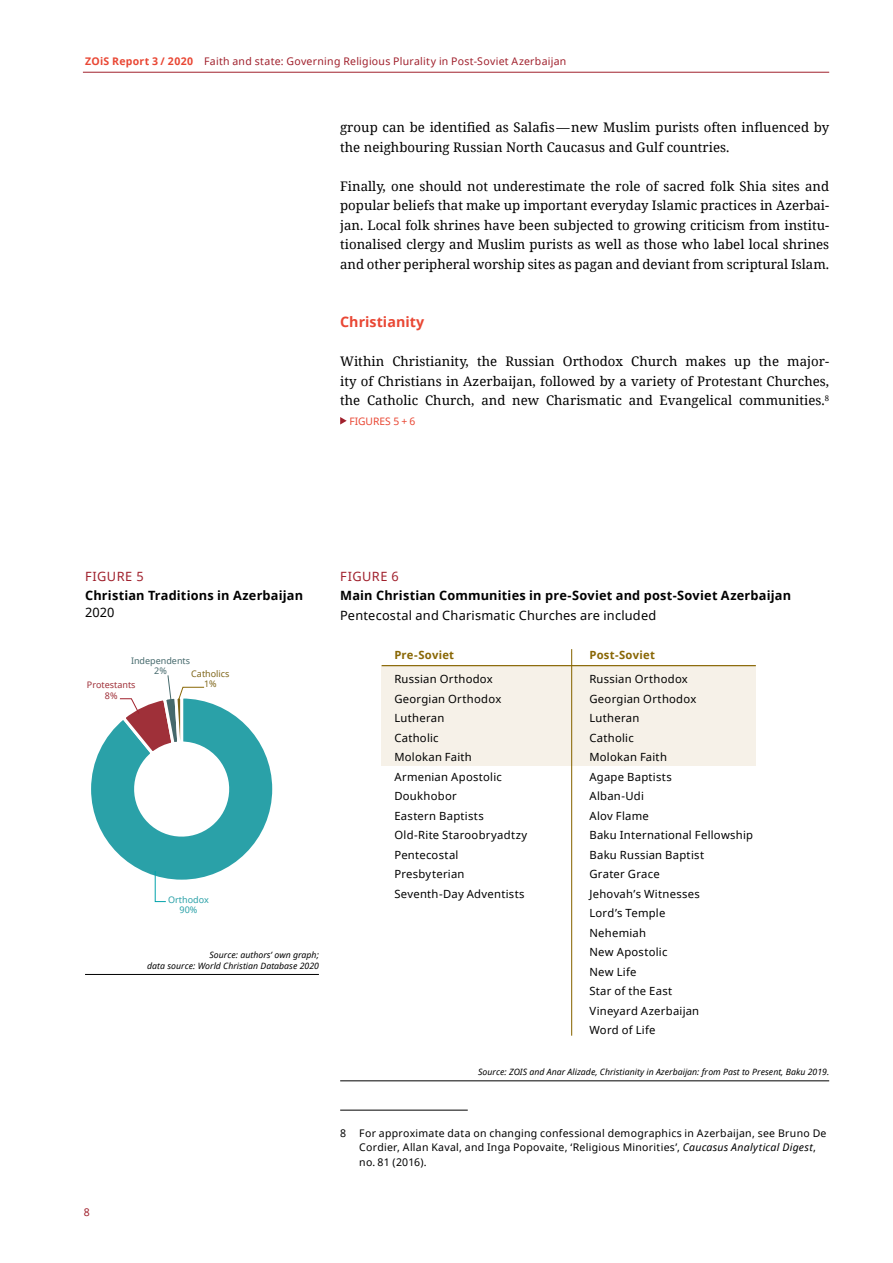
<style>
.page{position:relative;width:893px;height:1263px;background:#fff}
.page>*{position:absolute;margin:0;border:0;box-sizing:border-box;transform-origin:0 0}
.Headline_2{font:700 14.25px "Noto Sans";letter-spacing:.005em;color:#e94734}
.Fließtext{font:13.2px/19.5px "Noto Serif";letter-spacing:.005em;color:#000;text-align:justify}
.Grafik_Headline{font:700 12.75px/17.2px "Noto Sans";letter-spacing:.015em;color:#000}
.Grafik_Headline-2{font:12.75px "Noto Sans";letter-spacing:.015em;color:#000}
.Grafik_Figure{font:12.75px "Noto Sans";letter-spacing:.04em;color:#a0202c}
.Tabelle{font:11.25px "Noto Sans";letter-spacing:.025em;color:#000}
.Tabelle-2{font:700 11.25px "Noto Sans";letter-spacing:.025em;color:#896705}
.Fußnote{font:10.5px/14.2px "Noto Sans";letter-spacing:.025em;color:#000}
.t1{font:10.5px "Noto Sans";letter-spacing:.025em;color:#a0202c}
.Fließtext-2{font:10.2px "Noto Sans";color:#e94734}
.t2{font:9px/10.5px "Noto Sans";color:#45696c;text-align:center}
.t3{font:9px/10.5px "Noto Sans";color:#9f3039;text-align:center}
.t4{font:9px/10.5px "Noto Sans";color:#2aa1a8;text-align:center}
.t5{font:9px/10.5px "Noto Sans";color:#7e6518;text-align:center}
.Quellenangabe{font:italic 8.7px/10.5px "Noto Sans";letter-spacing:.005em;color:#000;text-align:right}
.s1{font-weight:700;color:#e94734}
.s2{font-weight:400}
.s3{font-style:italic}
</style>
<div class="page">
<hr style="left:83px;top:72px;width:746px;height:1px;background:#a0202c">
<svg style="left:340px;top:417px;width:7px;height:8px"></svg>
<hr style="left:340px;top:1110px;width:128px;height:1px;background:#000">
<hr style="left:85px;top:974px;width:234px;height:1px;background:#000">
<div style="left:382px;top:665px;width:374px;height:101px;background:#f6f1e8"></div>
<hr style="left:382px;top:665px;width:374px;height:1px;background:#896705">
<hr style="left:571px;top:649px;width:1px;height:387px;background:#896705">
<hr style="left:340px;top:1080px;width:489px;height:1px;background:#000">
<svg style="left:91px;top:675px;width:182px;height:227px"></svg>
<p class="t1" style="left:85px;top:54px;width:483px"><span class="s1">ZOiS Report 3 / 2020</span> Faith and state: Governing Religious Plurality in Post-Soviet Azerbaijan</p>
<p class="Fließtext" style="left:340px;top:117px;width:490px">group can be identified as Salafis—new Muslim purists often influenced by the neighbouring Russian North Caucasus and Gulf countries.</p>
<p class="Fließtext" style="left:340px;top:175px;width:490px">Finally, one should not underestimate the role of sacred folk Shia sites and popular beliefs that make up important everyday Islamic practices in Azerbai&shy;jan. Local folk shrines have been subjected to growing criticism from institu&shy;tionalised clergy and Muslim purists as well as those who label local shrines and other peripheral worship sites as pagan and deviant from scriptural Islam.</p>
<p class="Headline_2" style="left:340px;top:312px;width:85px">Christianity</p>
<p class="Fließtext" style="left:340px;top:351px;width:491px">Within Christianity, the Russian Orthodox Church makes up the major&shy;ity of Christians in Azerbaijan, followed by a variety of Protestant Churches, the Catholic Church, and new Charismatic and Evangelical communities.<sup>8</sup></p>
<p class="Fließtext-2" style="left:349px;top:414px;width:67px">FIGURES 5 + 6</p>
<p class="Grafik_Figure" style="left:85px;top:567px;width:60px">FIGURE 5</p>
<p class="Grafik_Headline" style="left:85px;top:586px;width:220px">Christian Traditions in Azerbaijan<br><span class="s2">2020</span></p>
<p class="t2" style="left:131px;top:655px;width:61px">Independents<br>2%</p>
<p class="t5" style="left:191px;top:668px;width:40px">Catholics<br>1%</p>
<p class="t3" style="left:87px;top:679px;width:50px">Protestants<br>8%</p>
<p class="t4" style="left:168px;top:894px;width:42px">Orthodox<br>90%</p>
<p class="Quellenangabe" style="left:147px;top:950px;width:173px">Source: authors’ own graph;<br>data source: World Christian Database 2020</p>
<p class="t1" style="left:84px;top:1205px;width:8px">8</p>
<p class="Grafik_Figure" style="left:340px;top:567px;width:60px">FIGURE 6</p>
<p class="Grafik_Headline" style="left:340px;top:586px;width:452px">Main Christian Communities in pre-Soviet and post-Soviet Azerbaijan</p>
<p class="Grafik_Headline-2" style="left:340px;top:606px;width:318px">Pentecostal and Charismatic Churches are included</p>
<p class="Tabelle-2" style="left:394px;top:647px;width:61px">Pre-Soviet</p>
<p class="Tabelle" style="left:394px;top:672px;width:100px">Russian Orthodox</p>
<p class="Tabelle" style="left:394px;top:691px;width:108px">Georgian Orthodox</p>
<p class="Tabelle" style="left:394px;top:711px;width:51px">Lutheran</p>
<p class="Tabelle" style="left:394px;top:730px;width:46px">Catholic</p>
<p class="Tabelle" style="left:394px;top:750px;width:79px">Molokan Faith</p>
<p class="Tabelle" style="left:394px;top:769px;width:109px">Armenian Apostolic</p>
<p class="Tabelle" style="left:394px;top:789px;width:64px">Doukhobor</p>
<p class="Tabelle" style="left:394px;top:808px;width:91px">Eastern Baptists</p>
<p class="Tabelle" style="left:394px;top:828px;width:134px">Old-Rite Staroobryadtzy</p>
<p class="Tabelle" style="left:394px;top:847px;width:66px">Pentecostal</p>
<p class="Tabelle" style="left:394px;top:867px;width:72px">Presbyterian</p>
<p class="Tabelle" style="left:394px;top:886px;width:132px">Seventh-Day Adventists</p>
<p class="Tabelle-2" style="left:589px;top:647px;width:67px">Post-Soviet</p>
<p class="Tabelle" style="left:589px;top:672px;width:100px">Russian Orthodox</p>
<p class="Tabelle" style="left:589px;top:691px;width:108px">Georgian Orthodox</p>
<p class="Tabelle" style="left:589px;top:711px;width:51px">Lutheran</p>
<p class="Tabelle" style="left:589px;top:730px;width:46px">Catholic</p>
<p class="Tabelle" style="left:589px;top:750px;width:79px">Molokan Faith</p>
<p class="Tabelle" style="left:589px;top:769px;width:84px">Agape Baptists</p>
<p class="Tabelle" style="left:589px;top:789px;width:56px">Alban-Udi</p>
<p class="Tabelle" style="left:589px;top:808px;width:61px">Alov Flame</p>
<p class="Tabelle" style="left:589px;top:828px;width:165px">Baku International Fellowship</p>
<p class="Tabelle" style="left:589px;top:847px;width:116px">Baku Russian Baptist</p>
<p class="Tabelle" style="left:589px;top:867px;width:72px">Grater Grace</p>
<p class="Tabelle" style="left:589px;top:886px;width:112px">Jehovah’s Witnesses</p>
<p class="Tabelle" style="left:589px;top:906px;width:78px">Lord’s Temple</p>
<p class="Tabelle" style="left:589px;top:925px;width:58px">Nehemiah</p>
<p class="Tabelle" style="left:589px;top:945px;width:80px">New Apostolic</p>
<p class="Tabelle" style="left:589px;top:964px;width:49px">New Life</p>
<p class="Tabelle" style="left:589px;top:984px;width:84px">Star of the East</p>
<p class="Tabelle" style="left:589px;top:1003px;width:111px">Vineyard Azerbaijan</p>
<p class="Tabelle" style="left:589px;top:1023px;width:68px">Word of Life</p>
<p class="Quellenangabe" style="left:478px;top:1066px;width:353px">Source: ZOIS and Anar Alizade, Christianity in Azerbaijan: from Past to Present, Baku 2019.</p>
<p class="Fußnote" style="left:340px;top:1126px;width:8px">8</p>
<p class="Fußnote" style="left:359px;top:1126px;width:469px">For approximate data on changing confessional demographics in Azerbaijan, see Bruno De<br>Cordier, Allan Kaval, and Inga Popovaite, ‘Religious Minorities’, <span class="s3">Caucasus Analytical Digest</span>, no. 81 (2016).</p>
</div>
